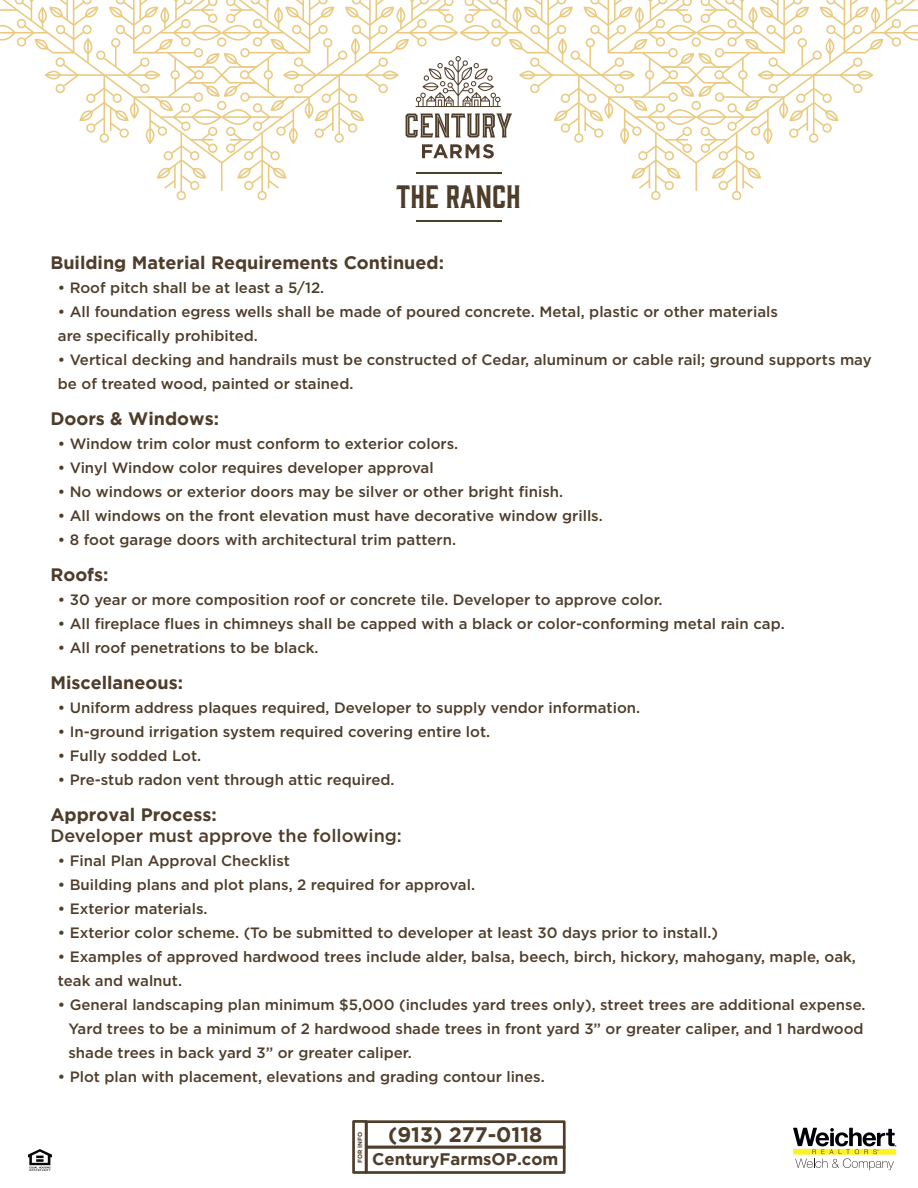
<style>
.page{position:relative;width:918px;height:1188px;background:#fff}
.page>*{position:absolute;margin:0;border:0;box-sizing:border-box;transform-origin:0 0}
.t1{font:29.85px "Gin";color:#4e3d2a}
.t2{font:700 21px "Gotham";color:#4e3d2a}
.t3{font:700 18px "Gotham";color:#4e3d2a}
.t4{font:500 18px "Gotham";color:#4e3d2a}
.t5{font:700 16.65px "Gotham";color:#4e3d2a}
.t6{font:500 15px/24px "Gotham";color:#4e3d2a}
.t7{font:700 6px "Gotham";color:#4e3d2a}
.t8{font:100 1.95px "Helvetica Neue";color:#231f20}
</style>
<div class="page">
<hr style="left:416px;top:221px;width:85px;height:1px;background:#4e3d2a">
<div style="left:365px;top:1146px;width:201px;height:28px;border:3px solid #4e3d2a"></div>
<div style="left:365px;top:1120px;width:201px;height:28px;border:3px solid #4e3d2a"></div>
<div style="left:352px;top:1120px;width:16px;height:54px;border:3px solid #4e3d2a"></div>
<svg style="left:793px;top:1128px;width:103px;height:42px"></svg>
<img style="left:29px;top:1149px;width:22px;height:22px">
<div style="left:651px;top:191px;width:9px;height:9px;border:2px solid #d49600;border-radius:50%"></div>
<hr style="left:655px;top:133px;width:2px;height:59px;background:#d49600">
<div style="left:732px;top:191px;width:9px;height:9px;border:2px solid #d49600;border-radius:50%"></div>
<hr style="left:736px;top:133px;width:1px;height:59px;background:#d49600">
<div style="left:257px;top:191px;width:10px;height:9px;border:2px solid #d49600;border-radius:50%"></div>
<hr style="left:261px;top:133px;width:2px;height:59px;background:#d49600">
<div style="left:177px;top:191px;width:9px;height:9px;border:2px solid #d49600;border-radius:50%"></div>
<hr style="left:181px;top:133px;width:1px;height:59px;background:#d49600">
<svg style="left:0;top:0;width:918px;height:190px"></svg>
<hr style="left:695px;top:163px;width:2px;height:28px;background:#d49600">
<hr style="left:221px;top:163px;width:2px;height:28px;background:#d49600">
<h1 class="t1" style="left:396px;top:176px;width:126px">THE RANCH</h1>
<p class="t3" style="left:50px;top:252px;width:395px">Building Material Requirements Continued:</p>
<p class="t6" style="left:58px;top:275px;width:268px">• Roof pitch shall be at least a 5/12.</p>
<p class="t6" style="left:58px;top:299px;width:722px">• All foundation egress wells shall be made of poured concrete. Metal, plastic or other materials are specifically prohibited.</p>
<p class="t6" style="left:58px;top:347px;width:815px">• Vertical decking and handrails must be constructed of Cedar, aluminum or cable rail; ground supports may be of treated wood, painted or stained.</p>
<p class="t3" style="left:50px;top:408px;width:170px">Doors &amp; Windows:</p>
<p class="t6" style="left:58px;top:431px;width:402px">• Window trim color must conform to exterior colors.</p>
<p class="t6" style="left:58px;top:455px;width:377px">• Vinyl Window color requires developer approval</p>
<p class="t6" style="left:58px;top:479px;width:507px">• No windows or exterior doors may be silver or other bright finish.</p>
<p class="t6" style="left:58px;top:503px;width:546px">• All windows on the front elevation must have decorative window grills.</p>
<p class="t6" style="left:58px;top:527px;width:400px">• 8 foot garage doors with architectural trim pattern.</p>
<p class="t3" style="left:50px;top:564px;width:60px">Roofs:</p>
<p class="t6" style="left:58px;top:587px;width:606px">• 30 year or more composition roof or concrete tile. Developer to approve color.</p>
<p class="t6" style="left:58px;top:611px;width:728px">• All fireplace flues in chimneys shall be capped with a black or color-conforming metal rain cap.</p>
<p class="t6" style="left:58px;top:635px;width:262px">• All roof penetrations to be black.</p>
<p class="t3" style="left:50px;top:672px;width:134px">Miscellaneous:</p>
<p class="t6" style="left:58px;top:695px;width:584px">• Uniform address plaques required, Developer to supply vendor information.</p>
<p class="t6" style="left:58px;top:719px;width:434px">• In-ground irrigation system required covering entire lot.</p>
<p class="t6" style="left:58px;top:743px;width:145px">• Fully sodded Lot.</p>
<p class="t6" style="left:58px;top:767px;width:338px">• Pre-stub radon vent through attic required.</p>
<p class="t3" style="left:50px;top:804px;width:168px">Approval Process:</p>
<p class="t4" style="left:50px;top:823px;width:353px">Developer must approve the following:</p>
<p class="t6" style="left:58px;top:848px;width:234px">• Final Plan Approval Checklist</p>
<p class="t6" style="left:58px;top:872px;width:419px">• Building plans and plot plans, 2 required for approval.</p>
<p class="t6" style="left:58px;top:896px;width:151px">• Exterior materials.</p>
<p class="t6" style="left:58px;top:920px;width:662px">• Exterior color scheme. (To be submitted to developer at least 30 days prior to install.)</p>
<p class="t6" style="left:58px;top:944px;width:800px">• Examples of approved hardwood trees include alder, balsa, beech, birch, hickory, mahogany, maple, oak, teak and walnut.</p>
<p class="t6" style="left:68px;top:992px;width:799px;text-indent:-10px">• General landscaping plan minimum $5,000 (includes yard trees only), street trees are additional expense.<br>Yard trees to be a minimum of 2 hardwood shade trees in front yard 3” or greater caliper, and 1 hardwood shade trees in back yard 3” or greater caliper.</p>
<p class="t6" style="left:58px;top:1064px;width:488px">• Plot plan with placement, elevations and grading contour lines.</p>
<p class="t7" style="left:356px;top:1163px;width:33px;rotate:-90deg">FOR INFO</p>
<h2 class="t2" style="left:388px;top:1122px;width:156px">(913) 277-0118</h2>
<p class="t5" style="left:372px;top:1149px;width:188px">CenturyFarmsOP.com</p>
<p class="t8" style="left:877px;top:1149px;width:3px">®</p>
</div>
